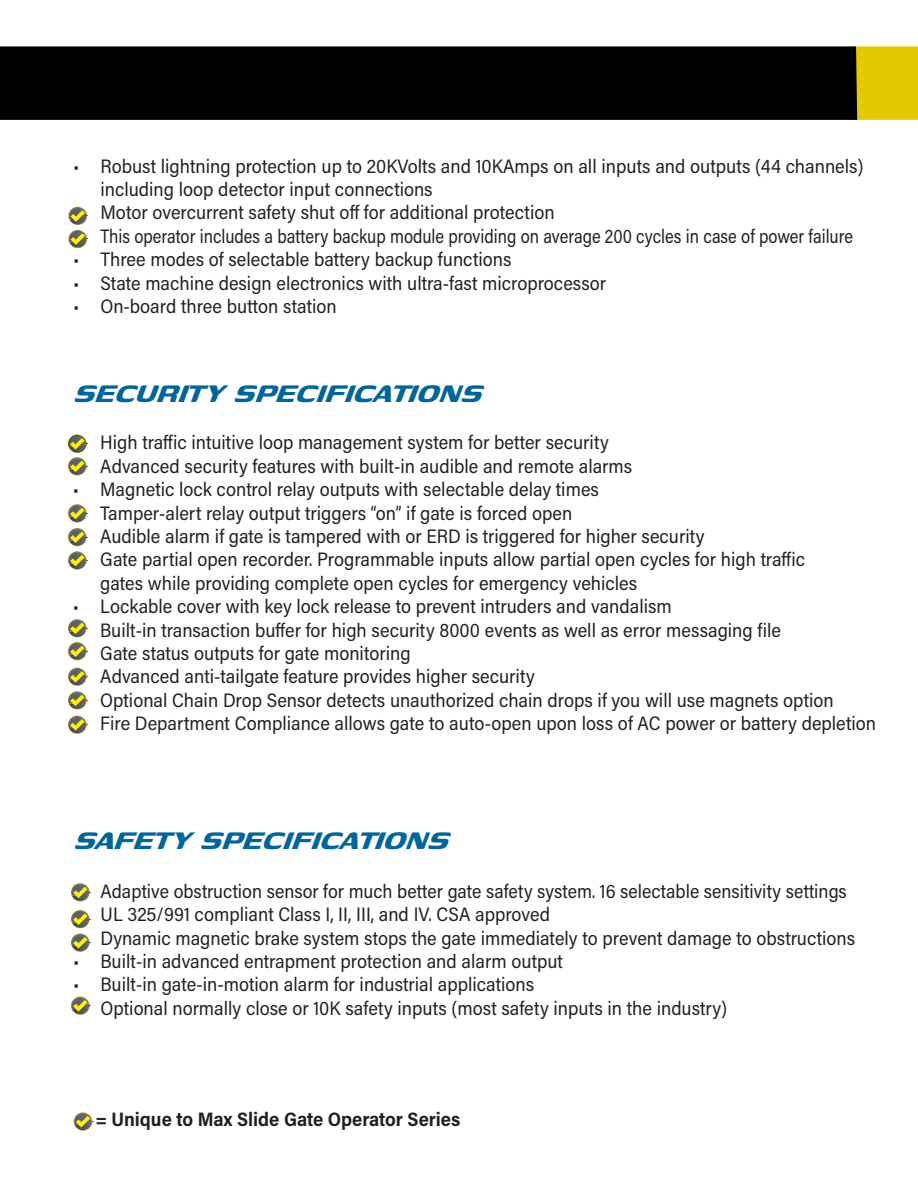
<style>
.page{position:relative;width:918px;height:1188px;background:#fff}
.page>*{position:absolute;margin:0;border:0;box-sizing:border-box;transform-origin:0 0}
.t1{font:italic 700 36px "Genos";letter-spacing:-.005em;color:#006599;scale:.9 1}
.t2{font:19.5px/23.4px "Acumin Pro Semi Cond";color:#231f20}
.t3{font:19.5px "Acumin Pro Semi Cond";color:#231f20;scale:.89 1}
.t4{font:700 19.5px "Acumin Pro Semi Cond";color:#231f20}
</style>
<div class="page">
<svg style="left:74px;top:1112px;width:18px;height:19px"></svg>
<svg style="left:68px;top:207px;width:19px;height:41px"></svg>
<svg style="left:68px;top:434px;width:19px;height:42px"></svg>
<svg style="left:68px;top:504px;width:19px;height:66px"></svg>
<svg style="left:68px;top:619px;width:19px;height:41px"></svg>
<svg style="left:68px;top:667px;width:19px;height:67px"></svg>
<svg style="left:71px;top:996px;width:19px;height:19px"></svg>
<svg style="left:71px;top:910px;width:19px;height:42px"></svg>
<svg style="left:71px;top:883px;width:19px;height:19px"></svg>
<div style="left:0;top:46px;width:851px;height:74px;background:#000002"></div>
<div style="left:851px;top:46px;width:67px;height:74px;background:#e2c902"></div>
<p class="t2" style="left:101px;top:153px;width:765px;text-indent:-27px">• Robust lightning protection up to 20KVolts and 10KAmps on all inputs and outputs (44 channels) including loop detector input connections</p>
<p class="t2" style="left:74px;top:200px;width:483px">• Motor overcurrent safety shut off for additional protection</p>
<p class="t3" style="left:74px;top:222px;width:877px">• This operator includes a battery backup module providing on average 200 cycles in case of power failure</p>
<p class="t2" style="left:74px;top:247px;width:439px">• Three modes of selectable battery backup functions</p>
<p class="t2" style="left:74px;top:270px;width:534px">• State machine design electronics with ultra-fast microprocessor</p>
<p class="t2" style="left:74px;top:294px;width:265px">• On-board three button station</p>
<h1 class="t1" style="left:73px;top:377px;width:462px">SECURITY SPECIFICATIONS</h1>
<p class="t2" style="left:73px;top:430px;width:537px">• High traffic intuitive loop management system for better security</p>
<p class="t2" style="left:73px;top:454px;width:560px">• Advanced security features with built-in audible and remote alarms</p>
<p class="t2" style="left:73px;top:477px;width:527px">• Magnetic lock control relay outputs with selectable delay times</p>
<p class="t2" style="left:73px;top:500px;width:501px">• Tamper-alert relay output triggers “on” if gate is forced open</p>
<p class="t2" style="left:73px;top:524px;width:633px">• Audible alarm if gate is tampered with or ERD is triggered for higher security</p>
<p class="t2" style="left:100px;top:547px;width:706px;text-indent:-27px">• Gate partial open recorder. Programmable inputs allow partial open cycles for high traffic gates while providing complete open cycles for emergency vehicles</p>
<p class="t2" style="left:73px;top:594px;width:600px">• Lockable cover with key lock release to prevent intruders and vandalism</p>
<p class="t2" style="left:73px;top:617px;width:709px">• Built-in transaction buffer for high security 8000 events as well as error messaging file</p>
<p class="t2" style="left:73px;top:641px;width:339px">• Gate status outputs for gate monitoring</p>
<p class="t2" style="left:73px;top:664px;width:463px">• Advanced anti-tailgate feature provides higher security</p>
<p class="t2" style="left:73px;top:688px;width:762px">• Optional Chain Drop Sensor detects unauthorized chain drops if you will use magnets option</p>
<p class="t2" style="left:73px;top:711px;width:804px">• Fire Department Compliance allows gate to auto-open upon loss of AC power or battery depletion</p>
<h1 class="t1" style="left:74px;top:824px;width:424px">SAFETY SPECIFICATIONS</h1>
<p class="t2" style="left:74px;top:879px;width:775px">• Adaptive obstruction sensor for much better gate safety system. 16 selectable sensitivity settings</p>
<p class="t2" style="left:74px;top:902px;width:478px">• UL 325/991 compliant Class I, II, III, and IV. CSA approved</p>
<p class="t2" style="left:74px;top:925px;width:783px">• Dynamic magnetic brake system stops the gate immediately to prevent damage to obstructions</p>
<p class="t2" style="left:74px;top:949px;width:491px">• Built-in advanced entrapment protection and alarm output</p>
<p class="t2" style="left:74px;top:972px;width:462px">• Built-in gate-in-motion alarm for industrial applications</p>
<p class="t2" style="left:74px;top:996px;width:655px">• Optional normally close or 10K safety inputs (most safety inputs in the industry)</p>
<p class="t4" style="left:96px;top:1105px;width:366px">= Unique to Max Slide Gate Operator Series</p>
</div>
